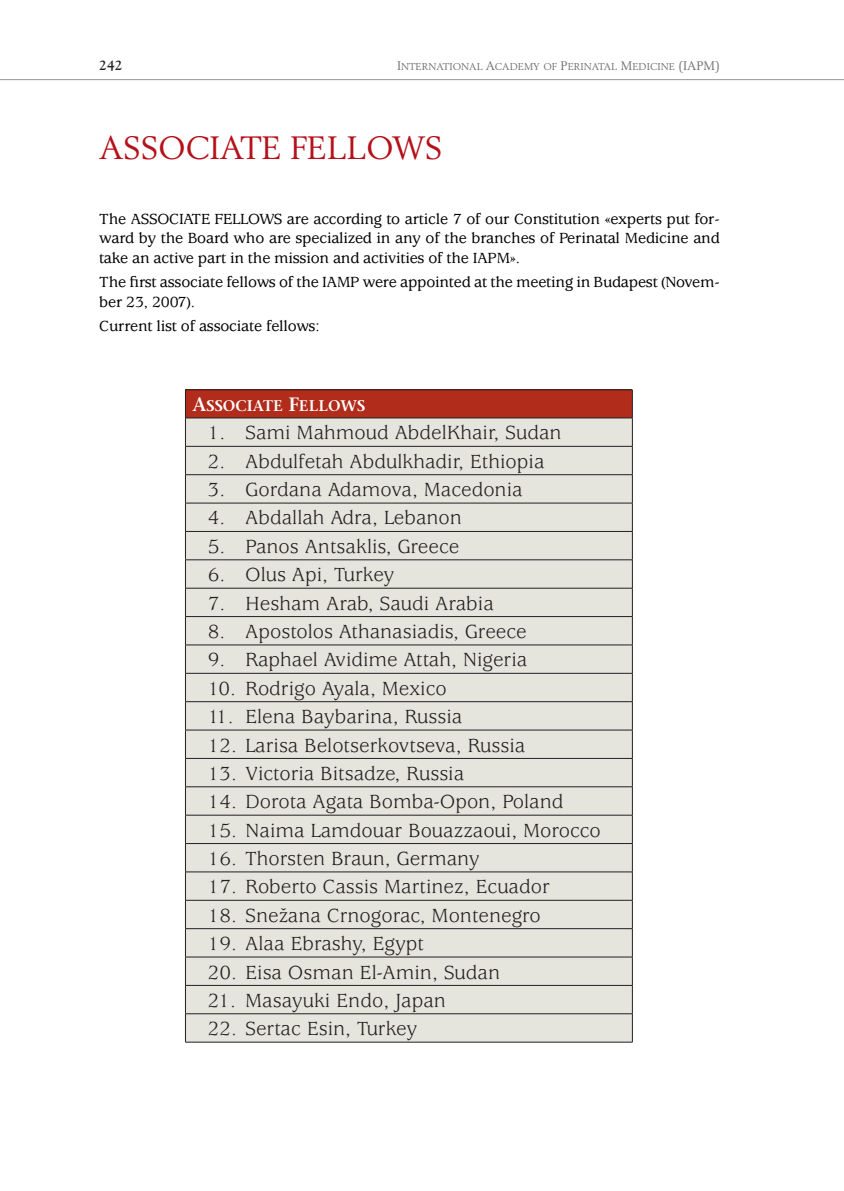
<style>
.page{position:relative;width:844px;height:1191px;background:#fff}
.page>*{position:absolute;margin:0;border:0;box-sizing:border-box;transform-origin:0 0}
.t1{font:31.85px "Berling LT Std";letter-spacing:-.01em;color:#b5111a}
.t2{font:21px "Usherwood Std";color:#231f20}
.t3{font:500 16.1px/19.4px "Usherwood Std";letter-spacing:-.01em;color:#000;text-align:justify}
.t4{font:15.4px "Stone Serif Std Semibold SC800";color:#fff}
.t5{font:700 14px "Goudy Std";color:#231f20}
.t6{font:9.8px "Berling LT Std Roman SC800";color:#6d6e70}
.s1{font-size:12.25px}
.s2{font-size:19.25px}
</style>
<div class="page">
<hr style="left:0;top:79px;width:843px;height:1px;background:#939598">
<div style="left:185px;top:390px;width:447px;height:28px;background:#b12c1b"></div>
<div style="left:186px;top:419px;width:446px;height:623px;background:#e6e5dd"></div>
<hr style="left:185px;top:389px;width:447px;height:1px;background:#231f20">
<hr style="left:185px;top:418px;width:447px;height:1px;background:#231f20">
<hr style="left:185px;top:446px;width:447px;height:1px;background:#231f20">
<hr style="left:185px;top:474px;width:447px;height:1px;background:#231f20">
<hr style="left:185px;top:503px;width:447px;height:1px;background:#231f20">
<hr style="left:185px;top:531px;width:447px;height:1px;background:#231f20">
<hr style="left:185px;top:559px;width:447px;height:1px;background:#231f20">
<hr style="left:185px;top:588px;width:447px;height:1px;background:#231f20">
<hr style="left:185px;top:616px;width:447px;height:1px;background:#231f20">
<hr style="left:185px;top:644px;width:447px;height:1px;background:#231f20">
<hr style="left:185px;top:673px;width:447px;height:1px;background:#231f20">
<hr style="left:185px;top:701px;width:447px;height:1px;background:#231f20">
<hr style="left:185px;top:730px;width:447px;height:1px;background:#231f20">
<hr style="left:185px;top:758px;width:447px;height:1px;background:#231f20">
<hr style="left:185px;top:786px;width:447px;height:1px;background:#231f20">
<hr style="left:185px;top:815px;width:447px;height:1px;background:#231f20">
<hr style="left:185px;top:843px;width:447px;height:1px;background:#231f20">
<hr style="left:185px;top:871px;width:447px;height:1px;background:#231f20">
<hr style="left:185px;top:900px;width:447px;height:1px;background:#231f20">
<hr style="left:185px;top:928px;width:447px;height:1px;background:#231f20">
<hr style="left:185px;top:956px;width:447px;height:1px;background:#231f20">
<hr style="left:185px;top:985px;width:447px;height:1px;background:#231f20">
<hr style="left:185px;top:1013px;width:447px;height:1px;background:#231f20">
<svg style="left:185px;top:390px;width:1px;height:652px"></svg>
<svg style="left:632px;top:390px;width:1px;height:652px"></svg>
<hr style="left:185px;top:1042px;width:447px;height:1px;background:#231f20">
<p class="t5" style="left:99px;top:57px;width:25px">242</p>
<p class="t6" style="left:397px;top:61px;width:324px"><span class="s1">I</span>NTERNATIONAL <span class="s1">A</span>CADEMY OF <span class="s1">P</span>ERINATAL <span class="s1">M</span>EDICINE <span class="s1">(IAPM)</span></p>
<h1 class="t1" style="left:99px;top:130px;width:345px">ASSOCIATE FELLOWS</h1>
<p class="t3" style="left:99px;top:211px;width:622px">The ASSOCIATE FELLOWS are according to article 7 of our Constitution «experts put for&shy;ward by the Board who are specialized in any of the branches of Perinatal Medicine and take an active part in the mission and activities of the IAPM».</p>
<p class="t3" style="left:99px;top:274px;width:622px">The first associate fellows of the IAMP were appointed at the meeting in Budapest (Novem&shy;ber 23, 2007).</p>
<p class="t3" style="left:99px;top:318px;width:222px">Current list of associate fellows:</p>
<p class="t4" style="left:192px;top:397px;width:174px"><span class="s2">A</span>SSOCIATE <span class="s2">F</span>ELLOWS</p>
<p class="t2" style="left:208px;top:424px;width:355px">1. Sami Mahmoud AbdelKhair, Sudan</p>
<p class="t2" style="left:208px;top:452px;width:338px">2. Abdulfetah Abdulkhadir, Ethiopia</p>
<p class="t2" style="left:208px;top:481px;width:316px">3. Gordana Adamova, Macedonia</p>
<p class="t2" style="left:208px;top:509px;width:255px">4. Abdallah Adra, Lebanon</p>
<p class="t2" style="left:208px;top:537px;width:253px">5. Panos Antsaklis, Greece</p>
<p class="t2" style="left:208px;top:566px;width:188px">6. Olus Api, Turkey</p>
<p class="t2" style="left:208px;top:594px;width:287px">7. Hesham Arab, Saudi Arabia</p>
<p class="t2" style="left:208px;top:623px;width:320px">8. Apostolos Athanasiadis, Greece</p>
<p class="t2" style="left:208px;top:651px;width:321px">9. Raphael Avidime Attah, Nigeria</p>
<p class="t2" style="left:208px;top:679px;width:240px">10. Rodrigo Ayala, Mexico</p>
<p class="t2" style="left:208px;top:708px;width:256px">11. Elena Baybarina, Russia</p>
<p class="t2" style="left:208px;top:736px;width:319px">12. Larisa Belotserkovtseva, Russia</p>
<p class="t2" style="left:208px;top:764px;width:258px">13. Victoria Bitsadze, Russia</p>
<p class="t2" style="left:208px;top:793px;width:357px">14. Dorota Agata Bomba-Opon, Poland</p>
<p class="t2" style="left:208px;top:821px;width:394px">15. Naima Lamdouar Bouazzaoui, Morocco</p>
<p class="t2" style="left:208px;top:849px;width:273px">16. Thorsten Braun, Germany</p>
<p class="t2" style="left:208px;top:878px;width:343px">17. Roberto Cassis Martinez, Ecuador</p>
<p class="t2" style="left:208px;top:906px;width:334px">18. Snežana Crnogorac, Montenegro</p>
<p class="t2" style="left:208px;top:935px;width:218px">19. Alaa Ebrashy, Egypt</p>
<p class="t2" style="left:208px;top:963px;width:294px">20. Eisa Osman El-Amin, Sudan</p>
<p class="t2" style="left:208px;top:991px;width:239px">21. Masayuki Endo, Japan</p>
<p class="t2" style="left:208px;top:1020px;width:211px">22. Sertac Esin, Turkey</p>
</div>
